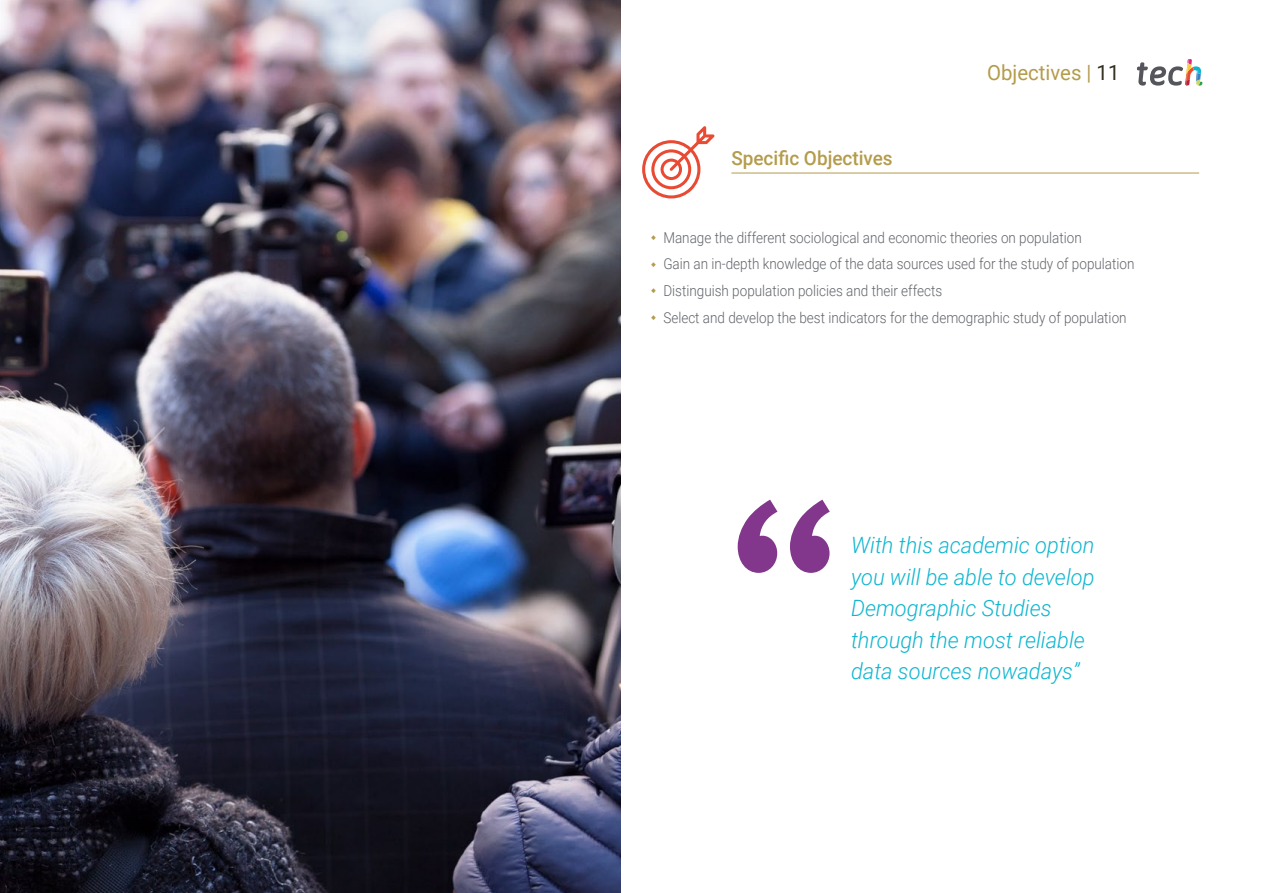
<style>
.page{position:relative;width:1263px;height:893px;background:#fff}
.page>*{position:absolute;margin:0;border:0;box-sizing:border-box;transform-origin:0 0}
.t1{font:italic 300 22.5px/31.5px "Roboto";color:#0fb6cf}
.t2{font:21px "Roboto";color:#b49c4b}
.t3{font:500 19.5px "Roboto";color:#b49c4b}
.t4{font:300 15px/26.7px "Roboto";color:#61646a;scale:.9 1}
.s1{color:#312e20}
</style>
<div class="page">
<svg style="left:738px;top:500px;width:92px;height:73px"></svg>
<hr style="left:731px;top:173px;width:468px;height:1px;background:#b49c4b">
<svg style="left:642px;top:126px;width:72px;height:72px"></svg>
<img style="left:0;top:0;width:621px;height:893px">
<svg style="left:1137px;top:59px;width:65px;height:27px"></svg>
<h3 class="t3" style="left:731px;top:144px;width:163px">Specific Objectives</h3>
<h2 class="t2" style="left:987px;top:57px;width:134px">Objectives | <span class="s1">11</span></h2>
<p class="t4" style="left:663px;top:223px;width:525px">Manage the different sociological and economic theories on population<br>Gain an in-depth knowledge of the data sources used for the study of population Distinguish population policies and their effects<br>Select and develop the best indicators for the demographic study of population</p>
<h1 class="t1" style="left:851px;top:529px;width:245px">With this academic option you will be able to develop<br>Demographic Studies through the most reliable data sources nowadays”</h1>
</div>
